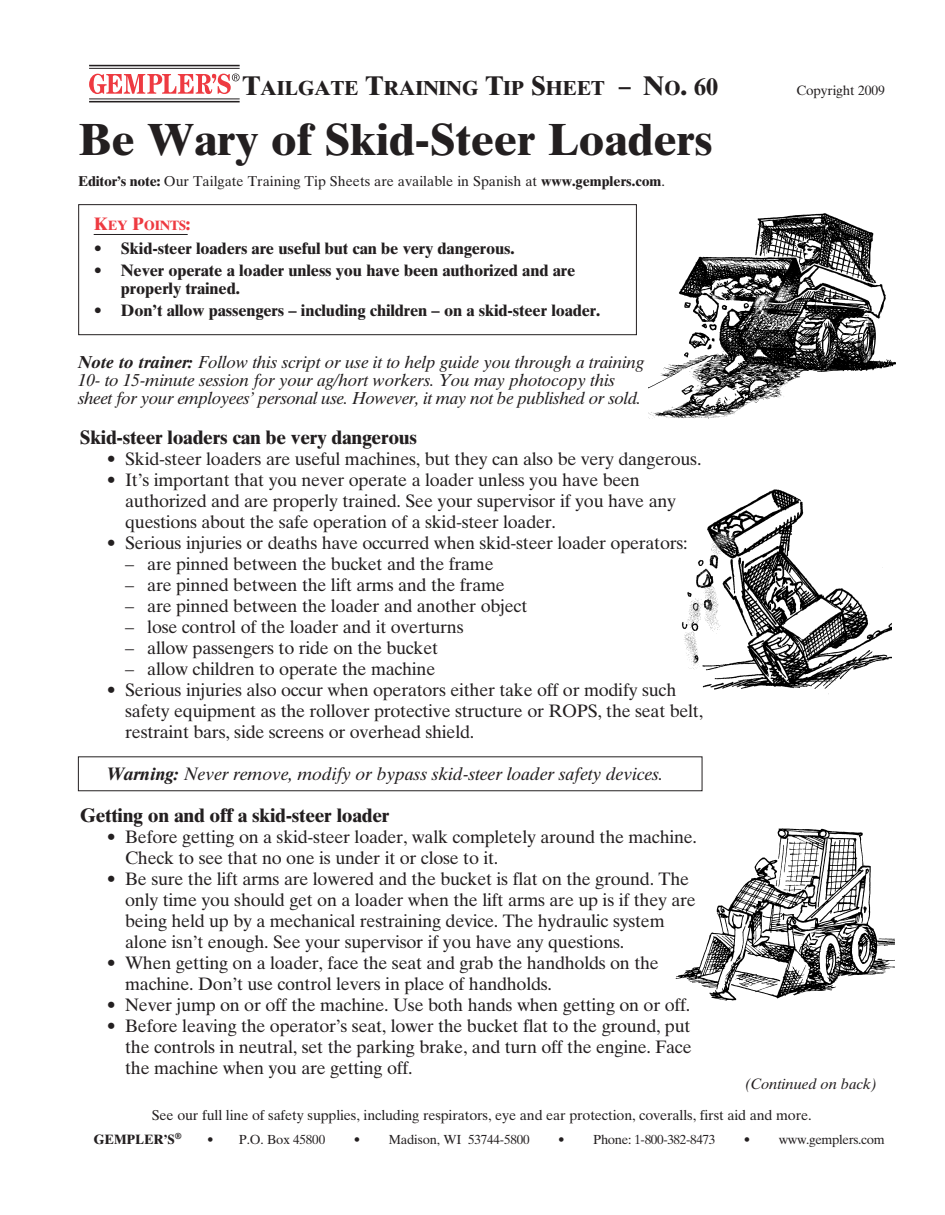
<style>
.page{position:relative;width:945px;height:1215px;background:#fff}
.page>*{position:absolute;margin:0;border:0;box-sizing:border-box;transform-origin:0 0}
.head_p2{font:700 45px "Times Ten";letter-spacing:-.01em;color:#231f20;scale:1.05 1}
.t1{font:700 20.25px "Times Ten";letter-spacing:-.015em;color:#231f20}
.bullethead{font:700 19.5px "Times Ten";letter-spacing:-.015em;color:#231f20}
.bullet{font:18px/21px "Times Ten";letter-spacing:-.015em;color:#231f20}
.bullet-2{font:italic 18px "Times Ten";letter-spacing:-.015em;color:#231f20}
.bullet-3{font:italic 17.25px/18px "Times Ten";letter-spacing:-.015em;color:#231f20}
.keys{font:700 16.5px/18px "Times Ten";letter-spacing:-.01em;color:#231f20}
.t2{font:italic 15px "Times Ten";letter-spacing:-.01em;color:#231f20}
.bullet-4{font:14.25px "Times Ten";letter-spacing:-.01em;color:#231f20}
.t3{font:13.5px "Times Ten";letter-spacing:-.01em;color:#231f20}
.t4{font:700 13.5px "Times Ten";letter-spacing:-.02em;color:#ee3a41}
.t5{font:700 13.5px "Times Ten";letter-spacing:-.01em;color:#231f20}
.t6{font:13.2px "Times Ten";letter-spacing:-.025em;color:#231f20}
.s1{font-size:27px}
.s2{font-size:24px}
.s3{font-weight:700}
.s4{font-size:18px}
</style>
<div class="page">
<div style="left:78px;top:204px;width:559px;height:131px;border:1px solid #231f20"></div>
<hr style="left:94px;top:234px;width:94px;height:1px;background:#231f20">
<img style="left:649px;top:213px;width:247px;height:206px">
<img style="left:682px;top:489px;width:210px;height:205px">
<img style="left:675px;top:828px;width:220px;height:173px">
<div style="left:78px;top:756px;width:624px;height:35px;border:1px solid #231f20"></div>
<hr style="left:89px;top:68px;width:151px;height:1px;background:#231f20">
<hr style="left:89px;top:99px;width:151px;height:1px;background:#231f20">
<hr style="left:89px;top:65px;width:151px;height:1px;background:#231f20">
<hr style="left:89px;top:101px;width:151px;height:1px;background:#231f20">
<svg style="left:89px;top:74px;width:151px;height:20px"></svg>
<p class="t1" style="left:242px;top:76px;width:477px"><span class="s1">T</span>AILGATE <span class="s1">T</span>RAINING <span class="s1">T</span>IP <span class="s1">S</span>HEET <span class="s2">–</span> <span class="s1">N</span>O<span class="s1">.</span> <span class="s2">60</span></p>
<p class="head_p2" style="left:78px;top:113px;width:606px">Be Wary of Skid-Steer Loaders</p>
<p class="bullet-4" style="left:78px;top:172px;width:589px"><span class="s3">Editor’s note:</span> Our Tailgate Training Tip Sheets are available in Spanish at <span class="s3">www.gemplers.com</span>.</p>
<p class="t4" style="left:94px;top:217px;width:98px"><span class="s4">K</span>EY <span class="s4">P</span>OINTS<span class="s4">:</span></p>
<p class="keys" style="left:94px;top:239px;width:422px">• Skid-steer loaders are useful but can be very dangerous.</p>
<p class="keys" style="left:121px;top:261px;width:456px;text-indent:-27px">• Never operate a loader unless you have been authorized and are properly trained.</p>
<p class="keys" style="left:94px;top:301px;width:508px">• Don’t allow passengers – including children – on a skid-steer loader.</p>
<p class="bullet-3" style="left:78px;top:353px;width:568px"><span class="s3">Note to trainer:</span> Follow this script or use it to help guide you through a training<br>10- to 15-minute session for your ag/hort workers. You may photocopy this sheet for your employees’ personal use. However, it may not be published or sold.</p>
<p class="bullethead" style="left:80px;top:426px;width:339px">Skid-steer loaders can be very dangerous</p>
<p class="bullet" style="left:107px;top:448px;width:596px">• Skid-steer loaders are useful machines, but they can also be very dangerous.</p>
<p class="bullet" style="left:125px;top:469px;width:552px;text-indent:-18px">• It’s important that you never operate a loader unless you have been authorized and are properly trained. See your supervisor if you have any questions about the safe operation of a skid-steer loader.</p>
<p class="bullet" style="left:107px;top:532px;width:582px">• Serious injuries or deaths have occurred when skid-steer loader operators:</p>
<p class="bullet" style="left:125px;top:553px;width:370px">– are pinned between the bucket and the frame</p>
<p class="bullet" style="left:125px;top:574px;width:381px">– are pinned between the lift arms and the frame</p>
<p class="bullet" style="left:125px;top:595px;width:404px">– are pinned between the loader and another object</p>
<p class="bullet" style="left:125px;top:616px;width:340px">– lose control of the loader and it overturns</p>
<p class="bullet" style="left:125px;top:637px;width:314px">– allow passengers to ride on the bucket</p>
<p class="bullet" style="left:125px;top:658px;width:312px">– allow children to operate the machine</p>
<p class="bullet" style="left:125px;top:679px;width:579px;text-indent:-18px">• Serious injuries also occur when operators either take off or modify such safety equipment as the rollover protective structure or ROPS, the seat belt, restraint bars, side screens or overhead shield.</p>
<p class="bullet-2" style="left:107px;top:764px;width:558px"><span class="s3">Warning:</span> Never remove, modify or bypass skid-steer loader safety devices.</p>
<p class="bullethead" style="left:80px;top:804px;width:311px">Getting on and off a skid-steer loader</p>
<p class="bullet" style="left:125px;top:826px;width:573px;text-indent:-18px">• Before getting on a skid-steer loader, walk completely around the machine.<br>Check to see that no one is under it or close to it.</p>
<p class="bullet" style="left:125px;top:868px;width:572px;text-indent:-18px">• Be sure the lift arms are lowered and the bucket is flat on the ground. The only time you should get on a loader when the lift arms are up is if they are being held up by a mechanical restraining device. The hydraulic system alone isn’t enough. See your supervisor if you have any questions.</p>
<p class="bullet" style="left:125px;top:952px;width:535px;text-indent:-18px">• When getting on a loader, face the seat and grab the handholds on the machine. Don’t use control levers in place of handholds.</p>
<p class="bullet" style="left:107px;top:994px;width:585px">• Never jump on or off the machine. Use both hands when getting on or off.</p>
<p class="bullet" style="left:125px;top:1015px;width:568px;text-align:justify;text-indent:-18px">• Before leaving the operator’s seat, lower the bucket flat to the ground, put the controls in neutral, set the parking brake, and turn off the engine. Face the machine when you are getting off.</p>
<p class="t3" style="left:797px;top:83px;width:90px">Copyright 2009</p>
<p class="t2" style="left:745px;top:1075px;width:134px">(Continued on back)</p>
<p class="bullet-4" style="left:152px;top:1106px;width:661px">See our full line of safety supplies, including respirators, eye and ear protection, coveralls, first aid and more.</p>
<p class="t5" style="left:93px;top:1131px;width:90px">GEMPLER’S<sup>®</sup></p>
<p class="t6" style="left:207px;top:1131px;width:120px">• P.O. Box 45800</p>
<p class="t6" style="left:354px;top:1131px;width:178px">• Madison, WI 53744-5800</p>
<p class="t6" style="left:558px;top:1131px;width:159px">• Phone: 1-800-382-8473</p>
<p class="t6" style="left:744px;top:1131px;width:142px">• www.gemplers.com</p>
</div>
